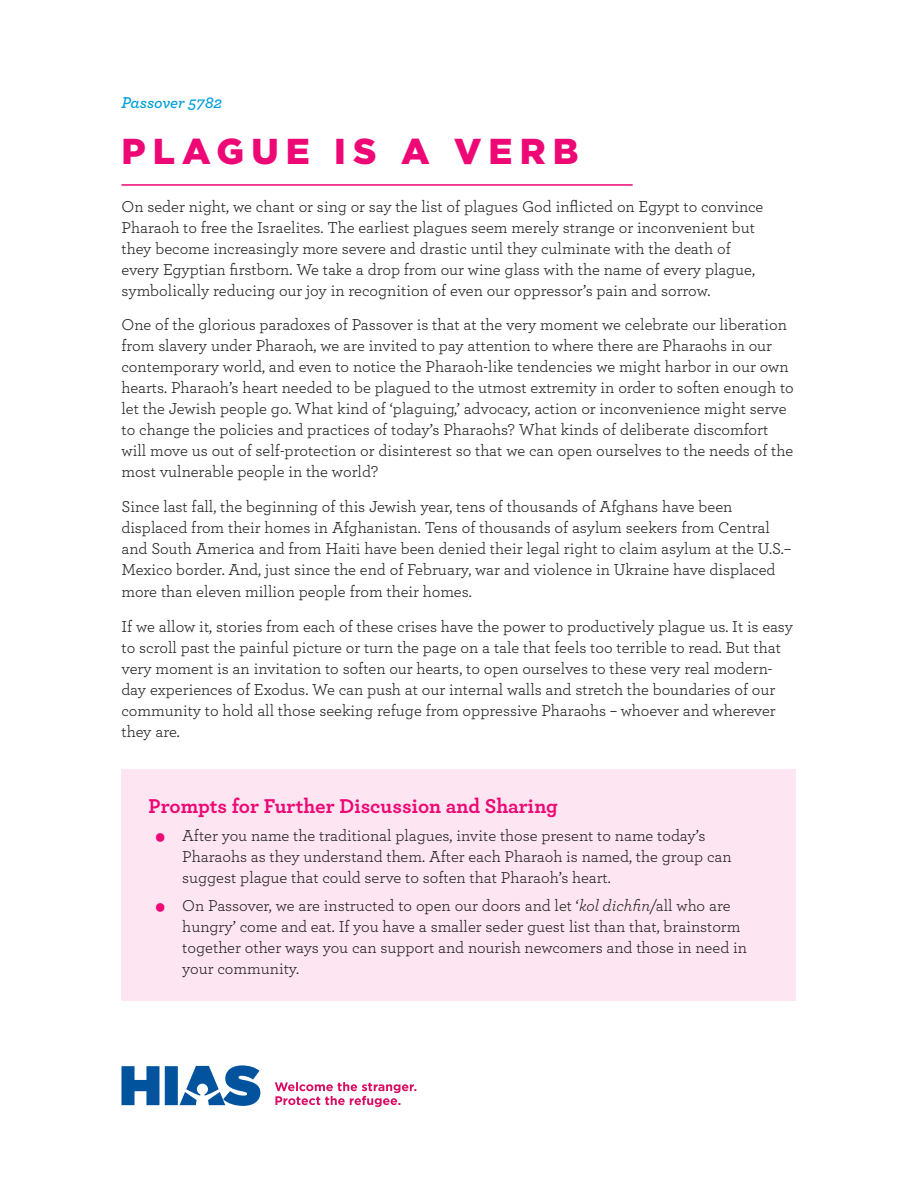
<style>
.page{position:relative;width:918px;height:1188px;background:#fff}
.page>*{position:absolute;margin:0;border:0;box-sizing:border-box;transform-origin:0 0}
.head{font:900 36px "Gotham";letter-spacing:.2em;color:#ed0875}
.box_head{font:700 21px "Archer";color:#ed0875}
.text{font:16.5px/21px "Archer";color:#231f20}
.instruction{font:italic 600 16.5px "Archer";color:#009ed9}
.s1{color:#ed0875}
.s2{font-style:italic}
</style>
<div class="page">
<hr style="left:122px;top:184px;width:511px;height:2px;background:#ed0875">
<div style="left:122px;top:770px;width:674px;height:231px;background:#fde6f1"></div>
<svg style="left:122px;top:1065px;width:138px;height:41px"></svg>
<svg style="left:275px;top:1082px;width:141px;height:25px"></svg>
<p class="instruction" style="left:122px;top:90px;width:102px">Passover 5782</p>
<p class="head" style="left:122px;top:126px;width:459px">PLAGUE IS A VERB</p>
<p class="text" style="left:122px;top:195px;width:644px">On seder night, we chant or sing or say the list of plagues God inflicted on Egypt to convince Pharaoh to free the Israelites. The earliest plagues seem merely strange or inconvenient but they become increasingly more severe and drastic until they culminate with the death of every Egyptian firstborn. We take a drop from our wine glass with the name of every plague, symbolically reducing our joy in recognition of even our oppressor’s pain and sorrow.</p>
<p class="text" style="left:122px;top:314px;width:674px">One of the glorious paradoxes of Passover is that at the very moment we celebrate our liberation from slavery under Pharaoh, we are invited to pay attention to where there are Pharaohs in our contemporary world, and even to notice the Pharaoh-like tendencies we might harbor in our own hearts. Pharaoh’s heart needed to be plagued to the utmost extremity in order to soften enough to let the Jewish people go. What kind of ‘plaguing,’ advocacy, action or inconvenience might serve to change the policies and practices of today’s Pharaohs? What kinds of deliberate discomfort will move us out of self-protection or disinterest so that we can open ourselves to the needs of the most vulnerable people in the world?</p>
<p class="text" style="left:122px;top:495px;width:671px">Since last fall, the beginning of this Jewish year, tens of thousands of Afghans have been displaced from their homes in Afghanistan. Tens of thousands of asylum seekers from Central and South America and from Haiti have been denied their legal right to claim asylum at the U.S.– Mexico border. And, just since the end of February, war and violence in Ukraine have displaced</p>
<p class="text" style="left:122px;top:581px;width:352px">more than eleven million people from their homes.</p>
<p class="text" style="left:122px;top:615px;width:673px">If we allow it, stories from each of these crises have the power to productively plague us. It is easy to scroll past the painful picture or turn the page on a tale that feels too terrible to read. But that very moment is an invitation to soften our hearts, to open ourselves to these very real modern&shy;day experiences of Exodus. We can push at our internal walls and stretch the boundaries of our community to hold all those seeking refuge from oppressive Pharaohs – whoever and wherever they are.</p>
<p class="box_head" style="left:148px;top:790px;width:411px">Prompts for Further Discussion and Sharing</p>
<p class="text" style="left:182px;top:824px;width:551px;text-indent:-27px"><span class="s1">•</span> After you name the traditional plagues, invite those present to name today’s<br>Pharaohs as they understand them. After each Pharaoh is named, the group can suggest plague that could serve to soften that Pharaoh’s heart.</p>
<p class="text" style="left:182px;top:894px;width:566px;text-indent:-27px"><span class="s1">•</span> On Passover, we are instructed to open our doors and let ‘<span class="s2">kol dichfin</span>/all who are hungry’ come and eat. If you have a smaller seder guest list than that, brainstorm together other ways you can support and nourish newcomers and those in need in your community.</p>
</div>
